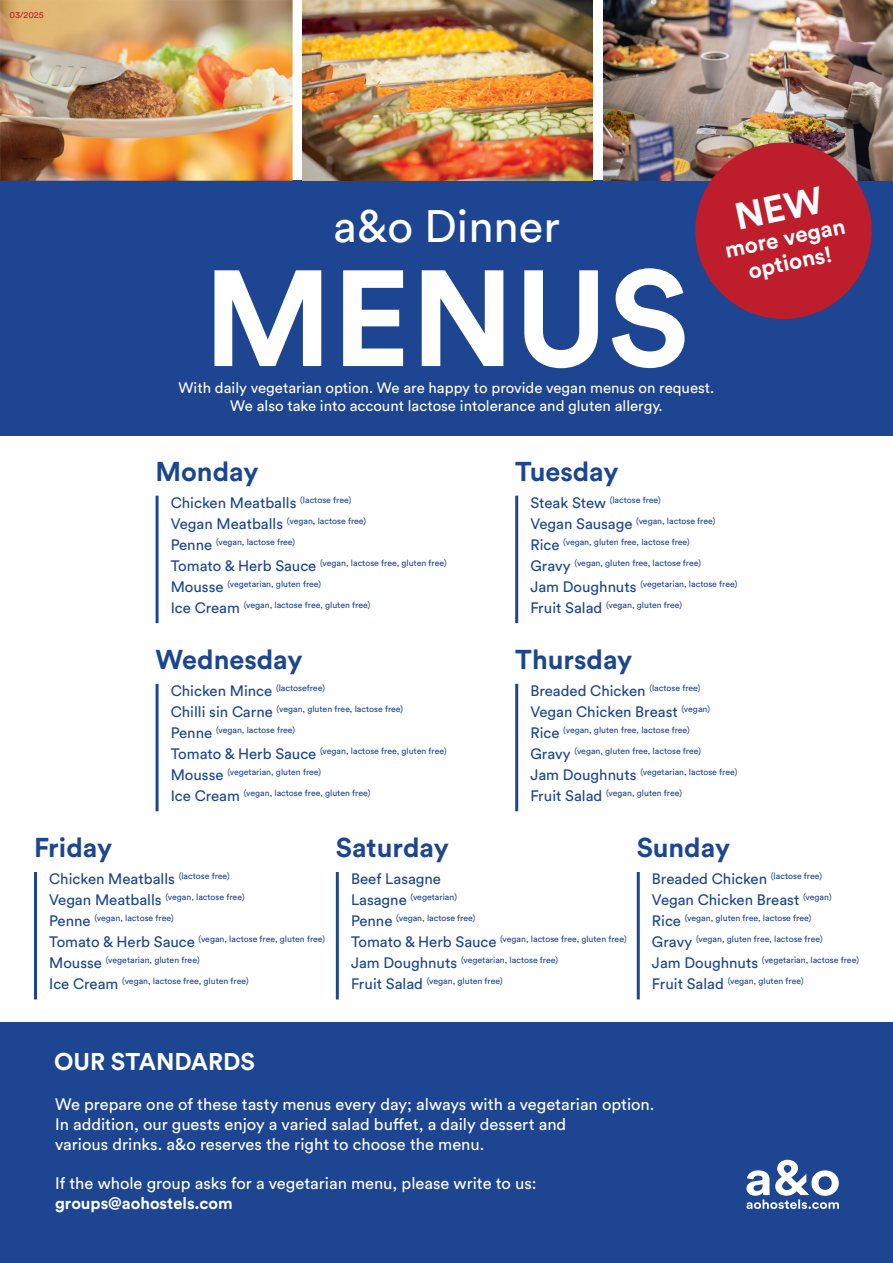
<style>
.page{position:relative;width:893px;height:1263px;background:#fff}
.page>*{position:absolute;margin:0;border:0;box-sizing:border-box;transform-origin:0 0}
.t1{font:700 135px "Circular Pro";color:#fff}
.t2{font:45px "Circular Pro";color:#fff}
.t3{font:700 27px "Circular Pro";color:#1c468e}
.t4{font:700 24px "Circular Pro";color:#fff}
.t5{font:700 22.35px/24.9px "Circular Pro";color:#fff;text-align:center}
.t6{font:16.5px/19.8px "Circular Pro";color:#fff}
.t7{font:700 16.5px "Circular Pro";color:#fff}
.t8{font:15px/21px "Circular Pro";color:#1c468e}
.t9{font:15px "Circular Pro";color:#fff}
.t10{font:9px "Circular Pro";color:#be1d2c}
.t11{font:8.7px "Circular Pro";color:#1c468e}
.s1{font-size:15px}
</style>
<div class="page">
<div style="left:0;top:181px;width:893px;height:255px;background:#1d4591"></div>
<img style="left:0;top:0;width:293px;height:181px">
<img style="left:303px;top:0;width:290px;height:181px">
<img style="left:603px;top:0;width:290px;height:181px">
<div style="left:695px;top:142px;width:177px;height:177px;background:#be1d2c;border-radius:50%"></div>
<hr style="left:156px;top:496px;width:3px;height:127px;background:#1d4591">
<hr style="left:515px;top:496px;width:3px;height:127px;background:#1d4591">
<hr style="left:515px;top:684px;width:3px;height:127px;background:#1d4591">
<hr style="left:156px;top:684px;width:3px;height:127px;background:#1d4591">
<hr style="left:637px;top:872px;width:3px;height:127px;background:#1d4591">
<hr style="left:34px;top:872px;width:3px;height:127px;background:#1d4591">
<hr style="left:336px;top:872px;width:3px;height:127px;background:#1d4591">
<div style="left:0;top:1023px;width:893px;height:240px;background:#1d4591"></div>
<svg style="left:746px;top:1160px;width:93px;height:49px"></svg>
<p class="t10" style="left:10px;top:9px;width:36px">03/2025</p>
<h2 class="t2" style="left:333px;top:196px;width:228px">a&amp;o Dinner</h2>
<h1 class="t1" style="left:204px;top:226px;width:487px">MENUS</h1>
<h3 class="t9" style="left:230px;top:396px;width:434px">We also take into account lactose intolerance and gluten allergy.</h3>
<h3 class="t9" style="left:179px;top:378px;width:537px">With daily vegetarian option. We are happy to provide vegan menus on request.</h3>
<h3 class="t5" style="left:722px;top:237px;width:124px;rotate:-12deg">more vegan options!</h3>
<h3 class="t3" style="left:156px;top:453px;width:104px">Monday</h3>
<h3 class="t8" style="left:171px;top:491px;width:182px">Chicken Meatballs <sup>(lactose</sup> <sup>free)</sup></h3>
<p class="t11" style="left:171px;top:515px;width:197px"><span class="s1">Vegan Meatballs</span> (vegan, lactose free)</p>
<p class="t11" style="left:171px;top:536px;width:126px"><span class="s1">Penne</span> (vegan, lactose free)</p>
<p class="t11" style="left:171px;top:557px;width:277px"><span class="s1">Tomato &amp; Herb Sauce</span> (vegan, lactose free, gluten free)</p>
<p class="t11" style="left:171px;top:578px;width:152px"><span class="s1">Mousse</span> (vegetarian, gluten free)</p>
<p class="t11" style="left:171px;top:599px;width:201px"><span class="s1">Ice Cream</span> (vegan, lactose free, gluten free)</p>
<h3 class="t3" style="left:156px;top:641px;width:149px">Wednesday</h3>
<p class="t11" style="left:171px;top:682px;width:156px"><span class="s1">Chicken Mince</span> (lactosefree)</p>
<p class="t11" style="left:171px;top:703px;width:234px"><span class="s1">Chilli sin Carne</span> (vegan, gluten free, lactose free)</p>
<p class="t11" style="left:171px;top:724px;width:126px"><span class="s1">Penne</span> (vegan, lactose free)</p>
<p class="t11" style="left:171px;top:745px;width:277px"><span class="s1">Tomato &amp; Herb Sauce</span> (vegan, lactose free, gluten free)</p>
<p class="t11" style="left:171px;top:766px;width:152px"><span class="s1">Mousse</span> (vegetarian, gluten free)</p>
<p class="t11" style="left:171px;top:787px;width:201px"><span class="s1">Ice Cream</span> (vegan, lactose free, gluten free)</p>
<h3 class="t3" style="left:515px;top:453px;width:105px">Tuesday</h3>
<p class="t11" style="left:530px;top:494px;width:132px"><span class="s1">Steak Stew</span> (lactose free)</p>
<p class="t11" style="left:530px;top:515px;width:187px"><span class="s1">Vegan Sausage</span> (vegan, lactose free)</p>
<p class="t11" style="left:530px;top:536px;width:161px"><span class="s1">Rice</span> (vegan, gluten free, lactose free)</p>
<p class="t11" style="left:530px;top:557px;width:172px"><span class="s1">Gravy</span> (vegan, gluten free, lactose free)</p>
<p class="t11" style="left:530px;top:578px;width:208px"><span class="s1">Jam Doughnuts</span> (vegetarian, lactose free)</p>
<p class="t11" style="left:530px;top:599px;width:153px"><span class="s1">Fruit Salad</span> (vegan, gluten free)</p>
<h3 class="t3" style="left:515px;top:641px;width:119px">Thursday</h3>
<h3 class="t8" style="left:530px;top:679px;width:181px">Breaded Chicken <sup>(lactose</sup> <sup>free)<br></sup>Vegan Chicken Breast <sup>(vegan)</sup></h3>
<p class="t11" style="left:530px;top:724px;width:161px"><span class="s1">Rice</span> (vegan, gluten free, lactose free)</p>
<p class="t11" style="left:530px;top:745px;width:172px"><span class="s1">Gravy</span> (vegan, gluten free, lactose free)</p>
<p class="t11" style="left:530px;top:766px;width:208px"><span class="s1">Jam Doughnuts</span> (vegetarian, lactose free)</p>
<p class="t11" style="left:530px;top:787px;width:153px"><span class="s1">Fruit Salad</span> (vegan, gluten free)</p>
<h3 class="t3" style="left:34px;top:829px;width:80px">Friday</h3>
<h3 class="t8" style="left:49px;top:868px;width:182px">Chicken Meatballs <sup>(lactose</sup> <sup>free)</sup></h3>
<p class="t11" style="left:49px;top:891px;width:197px"><span class="s1">Vegan Meatballs</span> (vegan, lactose free)</p>
<p class="t11" style="left:49px;top:912px;width:126px"><span class="s1">Penne</span> (vegan, lactose free)</p>
<p class="t11" style="left:49px;top:933px;width:277px"><span class="s1">Tomato &amp; Herb Sauce</span> (vegan, lactose free, gluten free)</p>
<p class="t11" style="left:49px;top:954px;width:152px"><span class="s1">Mousse</span> (vegetarian, gluten free)</p>
<p class="t11" style="left:49px;top:975px;width:201px"><span class="s1">Ice Cream</span> (vegan, lactose free, gluten free)</p>
<h3 class="t3" style="left:336px;top:829px;width:115px">Saturday</h3>
<h3 class="t8" style="left:351px;top:868px;width:92px">Beef Lasagne</h3>
<p class="t11" style="left:351px;top:891px;width:108px"><span class="s1">Lasagne</span> (vegetarian)</p>
<p class="t11" style="left:351px;top:912px;width:126px"><span class="s1">Penne</span> (vegan, lactose free)</p>
<p class="t11" style="left:351px;top:933px;width:277px"><span class="s1">Tomato &amp; Herb Sauce</span> (vegan, lactose free, gluten free)</p>
<p class="t11" style="left:351px;top:954px;width:209px"><span class="s1">Jam Doughnuts</span> (vegetarian, lactose free)</p>
<p class="t11" style="left:351px;top:975px;width:153px"><span class="s1">Fruit Salad</span> (vegan, gluten free)</p>
<h3 class="t3" style="left:637px;top:829px;width:95px">Sunday</h3>
<h3 class="t8" style="left:652px;top:868px;width:181px">Breaded Chicken <sup>(lactose</sup> <sup>free)<br></sup>Vegan Chicken Breast <sup>(vegan)</sup></h3>
<p class="t11" style="left:652px;top:912px;width:161px"><span class="s1">Rice</span> (vegan, gluten free, lactose free)</p>
<p class="t11" style="left:652px;top:933px;width:172px"><span class="s1">Gravy</span> (vegan, gluten free, lactose free)</p>
<p class="t11" style="left:652px;top:954px;width:208px"><span class="s1">Jam Doughnuts</span> (vegetarian, lactose free)</p>
<p class="t11" style="left:652px;top:975px;width:153px"><span class="s1">Fruit Salad</span> (vegan, gluten free)</p>
<h3 class="t4" style="left:54px;top:1045px;width:203px">OUR STANDARDS</h3>
<h3 class="t6" style="left:55px;top:1093px;width:601px">We prepare one of these tasty menus every day; always with a vegetarian option.<br>In addition, our guests enjoy a varied salad buffet, a daily dessert and<br>various drinks. a&amp;o reserves the right to choose the menu.</h3>
<h3 class="t6" style="left:55px;top:1173px;width:483px">If the whole group asks for a vegetarian menu, please write to us:</h3>
<h3 class="t7" style="left:55px;top:1192px;width:179px">groups@aohostels.com</h3>
</div>
